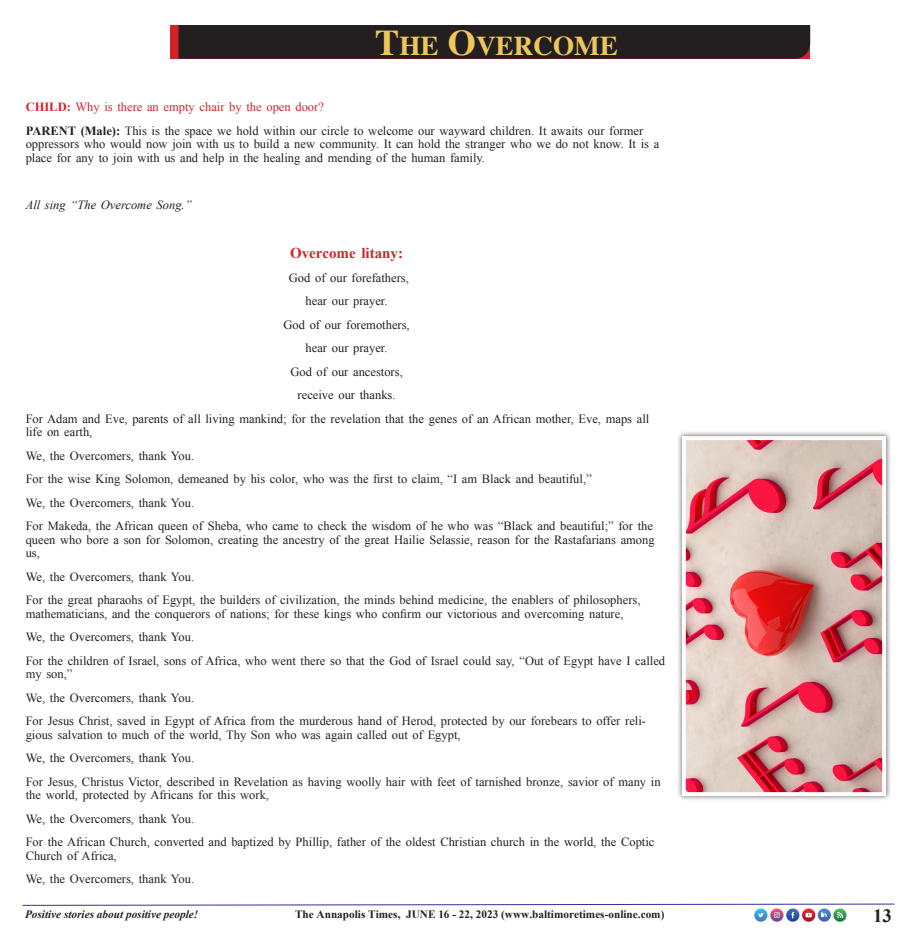
<style>
.page{position:relative;width:917px;height:948px;background:#fff}
.page>*{position:absolute;margin:0;border:0;box-sizing:border-box;transform-origin:0 0}
.t1{font:700 27.25px "Times";color:#edc75a}
.t2{font:700 18.75px "Times New Roman";color:#231f20}
.t3{font:700 15px "Times New Roman";color:#d1232a}
.t4{font:12.5px/13.5px "Times New Roman";color:#231f20}
.t5{font:12.5px "Times New Roman";color:#d1232a}
.t6{font:italic 12.5px "Times New Roman";color:#231f20}
.t7{font:700 11.25px "Times New Roman";color:#231f20}
.t8{font:italic 700 11.25px "Times New Roman";color:#231f20}
.s1{font-size:36.25px}
.s2{font-weight:700}
</style>
<div class="page">
<svg style="left:22px;top:903px;width:872px;height:18px"></svg>
<div style="left:178px;top:25px;width:631px;height:34px;background:#231f20"></div>
<div style="left:676px;top:430px;width:215px;height:371px;background:#231f20;opacity:.75"></div>
<img style="left:686px;top:441px;width:194px;height:349px">
<div style="left:681px;top:436px;width:204px;height:359px;border:4px solid #fff"></div>
<p class="t1" style="left:375px;top:19px;width:244px"><span class="s1">T</span>HE <span class="s1">O</span>VERCOME</p>
<p class="t5" style="left:26px;top:98px;width:299px"><span class="s2">CHILD:</span> Why is there an empty chair by the open door?</p>
<p class="t4" style="left:26px;top:123px;width:635px"><span class="s2">PARENT (Male):</span> This is the space we hold within our circle to welcome our wayward children. It awaits our former oppressors who would now join with us to build a new community. It can hold the stranger who we do not know. It is a place for any to join with us and help in the healing and mending of the human family.</p>
<p class="t6" style="left:26px;top:196px;width:167px">All sing “The Overcome Song.”</p>
<p class="t3" style="left:290px;top:243px;width:114px">Overcome litany:</p>
<p class="t4" style="left:289px;top:270px;width:121px">God of our forefathers,</p>
<p class="t4" style="left:305px;top:294px;width:83px">hear our prayer.</p>
<p class="t4" style="left:283px;top:317px;width:128px">God of our foremothers,</p>
<p class="t4" style="left:305px;top:341px;width:83px">hear our prayer.</p>
<p class="t4" style="left:290px;top:364px;width:114px">God of our ancestors,</p>
<p class="t4" style="left:297px;top:388px;width:99px">receive our thanks.</p>
<p class="t4" style="left:26px;top:411px;width:625px">For Adam and Eve, parents of all living mankind; for the revelation that the genes of an African mother, Eve, maps all life on earth,</p>
<p class="t4" style="left:26px;top:448px;width:170px">We, the Overcomers, thank You.</p>
<p class="t4" style="left:26px;top:472px;width:567px">For the wise King Solomon, demeaned by his color, who was the first to claim, “I am Black and beautiful,”</p>
<p class="t4" style="left:26px;top:495px;width:170px">We, the Overcomers, thank You.</p>
<p class="t4" style="left:26px;top:519px;width:630px">For Makeda, the African queen of Sheba, who came to check the wisdom of he who was “Black and beautiful;” for the queen who bore a son for Solomon, creating the ancestry of the great Hailie Selassie, reason for the Rastafarians among us,</p>
<p class="t4" style="left:26px;top:569px;width:170px">We, the Overcomers, thank You.</p>
<p class="t4" style="left:26px;top:593px;width:616px">For the great pharaohs of Egypt, the builders of civilization, the minds behind medicine, the enablers of philosophers, mathematicians, and the conquerors of nations; for these kings who confirm our victorious and overcoming nature,</p>
<p class="t4" style="left:26px;top:630px;width:170px">We, the Overcomers, thank You.</p>
<p class="t4" style="left:26px;top:653px;width:640px">For the children of Israel, sons of Africa, who went there so that the God of Israel could say, “Out of Egypt have I called my son,”</p>
<p class="t4" style="left:26px;top:690px;width:170px">We, the Overcomers, thank You.</p>
<p class="t4" style="left:26px;top:714px;width:621px">For Jesus Christ, saved in Egypt of Africa from the murderous hand of Herod, protected by our forebears to offer reli&shy;gious salvation to much of the world, Thy Son who was again called out of Egypt,</p>
<p class="t4" style="left:26px;top:751px;width:170px">We, the Overcomers, thank You.</p>
<p class="t4" style="left:26px;top:774px;width:636px">For Jesus, Christus Victor, described in Revelation as having woolly hair with feet of tarnished bronze, savior of many in the world, protected by Africans for this work,</p>
<p class="t4" style="left:26px;top:811px;width:170px">We, the Overcomers, thank You.</p>
<p class="t4" style="left:26px;top:835px;width:630px">For the African Church, converted and baptized by Phillip, father of the oldest Christian church in the world, the Coptic<br>Church of Africa,</p>
<p class="t4" style="left:26px;top:872px;width:170px">We, the Overcomers, thank You.</p>
<p class="t8" style="left:25px;top:906px;width:175px">Positive stories about positive people!</p>
<p class="t7" style="left:295px;top:906px;width:371px">The Annapolis Times, JUNE 16 - 22, 2023 (www.baltimoretimes-online.com)</p>
<h2 class="t2" style="left:872px;top:902px;width:20px">13</h2>
</div>
